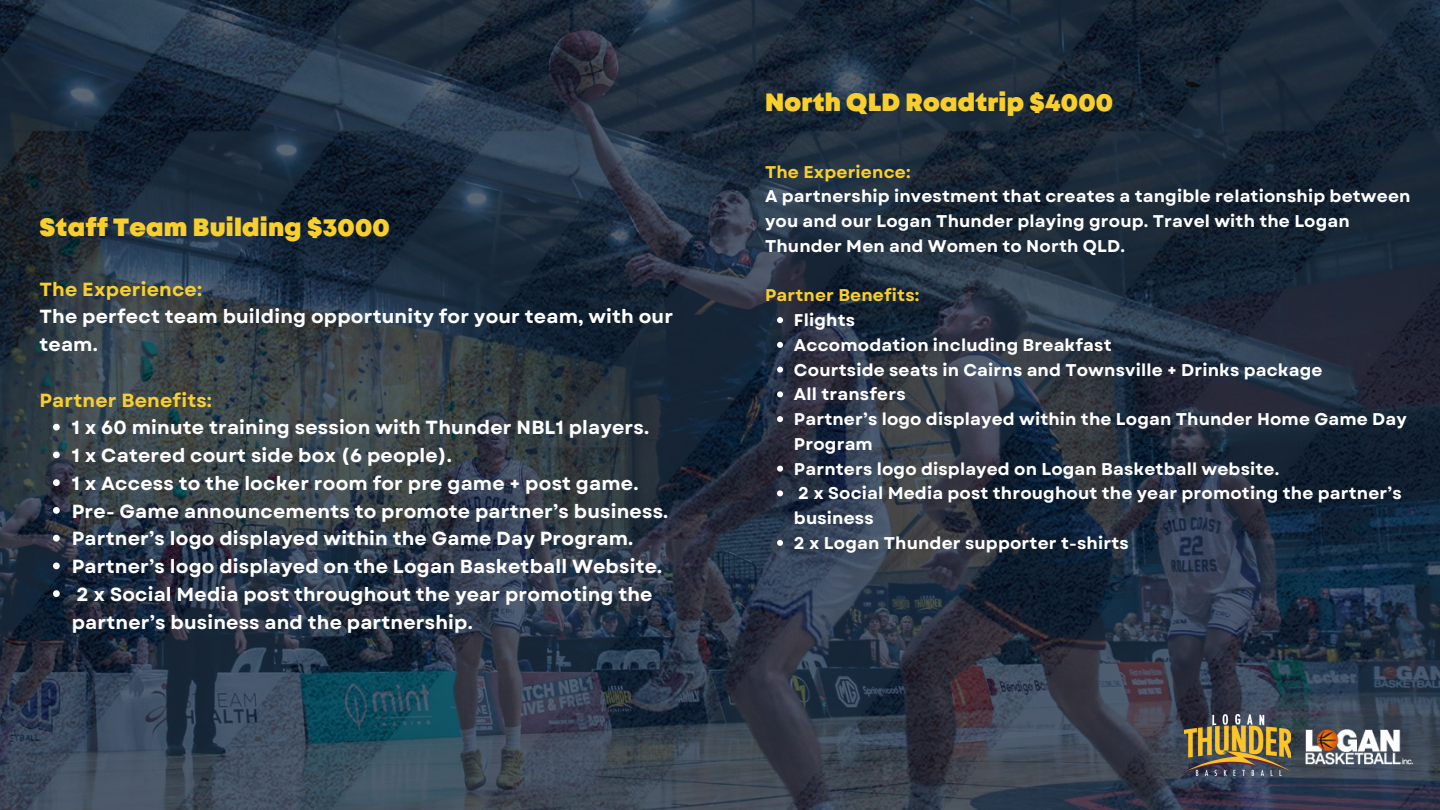
<style>
.page{position:relative;width:1440px;height:810px;background:#fff}
.page>*{position:absolute;margin:0;border:0;box-sizing:border-box;transform-origin:0 0}
.t1{font:900 25px "Mont";letter-spacing:.01em;color:#f8cf2c}
.t2{font:700 19px/27.8px "Garet";letter-spacing:.01em;color:#fff}
.t3{font:700 19px "Garet";letter-spacing:.01em;color:#f8cf2c}
.t4{font:700 17px/24.8px "Garet";letter-spacing:.01em;color:#fff}
.t5{font:700 17px "Garet";letter-spacing:.01em;color:#f8cf2c}
.s1{color:#f8cf2c}
</style>
<div class="page">
<img style="left:0;top:0;width:1440px;height:810px">
<img style="left:1185px;top:714px;width:106px;height:62px">
<img style="left:1305px;top:729px;width:108px;height:35px">
<svg style="left:53px;top:424px;width:7px;height:7px"></svg>
<svg style="left:53px;top:452px;width:7px;height:6px"></svg>
<svg style="left:53px;top:479px;width:7px;height:7px"></svg>
<svg style="left:53px;top:507px;width:7px;height:7px"></svg>
<svg style="left:53px;top:535px;width:7px;height:7px"></svg>
<svg style="left:53px;top:563px;width:7px;height:6px"></svg>
<svg style="left:53px;top:590px;width:7px;height:7px"></svg>
<svg style="left:777px;top:317px;width:6px;height:6px"></svg>
<svg style="left:777px;top:342px;width:6px;height:6px"></svg>
<svg style="left:777px;top:367px;width:6px;height:6px"></svg>
<svg style="left:777px;top:391px;width:6px;height:6px"></svg>
<svg style="left:777px;top:416px;width:6px;height:6px"></svg>
<svg style="left:777px;top:466px;width:6px;height:6px"></svg>
<svg style="left:777px;top:490px;width:6px;height:6px"></svg>
<svg style="left:777px;top:540px;width:6px;height:6px"></svg>
<h2 class="t1" style="left:40px;top:217px;width:352px">Staff Team Building $3000</h2>
<h2 class="t2" style="left:40px;top:275px;width:635px"><span class="s1">The Experience:<br></span>The perfect team building opportunity for your team, with our team.</h2>
<h3 class="t3" style="left:40px;top:386px;width:174px">Partner Benefits:</h3>
<h3 class="t2" style="left:72px;top:414px;width:579px">1 x 60 minute training session with Thunder NBL1 players.</h3>
<h3 class="t2" style="left:72px;top:442px;width:382px">1 x Catered court side box (6 people).</h3>
<h3 class="t2" style="left:72px;top:469px;width:568px">1 x Access to the locker room for pre game + post game.</h3>
<h3 class="t2" style="left:72px;top:497px;width:598px">Pre- Game announcements to promote partner’s business.</h3>
<h3 class="t2" style="left:72px;top:525px;width:563px">Partner’s logo displayed within the Game Day Program.</h3>
<h3 class="t2" style="left:72px;top:553px;width:592px">Partner’s logo displayed on the Logan Basketball Website.</h3>
<h3 class="t2" style="left:72px;top:580px;width:582px">2 x Social Media post throughout the year promoting the partner’s business and the partnership.</h3>
<h1 class="t1" style="left:765px;top:93px;width:350px">North QLD Roadtrip $4000</h1>
<h4 class="t4" style="left:765px;top:159px;width:647px"><span class="s1">The Experience:<br></span>A partnership investment that creates a tangible relationship between you and our Logan Thunder playing group. Travel with the Logan Thunder Men and Women to North QLD.</h4>
<h4 class="t5" style="left:765px;top:283px;width:156px">Partner Benefits:</h4>
<p class="t4" style="left:794px;top:308px;width:63px">Flights</p>
<p class="t4" style="left:794px;top:333px;width:319px">Accomodation including Breakfast</p>
<p class="t4" style="left:794px;top:357px;width:530px">Courtside seats in Cairns and Townsville + Drinks package</p>
<p class="t4" style="left:794px;top:382px;width:113px">All transfers</p>
<p class="t4" style="left:794px;top:407px;width:614px">Partner’s logo displayed within the Logan Thunder Home Game Day<br>Program</p>
<p class="t4" style="left:794px;top:456px;width:487px">Parnters logo displayed on Logan Basketball website.</p>
<p class="t4" style="left:794px;top:481px;width:609px">2 x Social Media post throughout the year promoting the partner’s business</p>
<p class="t4" style="left:794px;top:531px;width:336px">2 x Logan Thunder supporter t-shirts</p>
</div>
